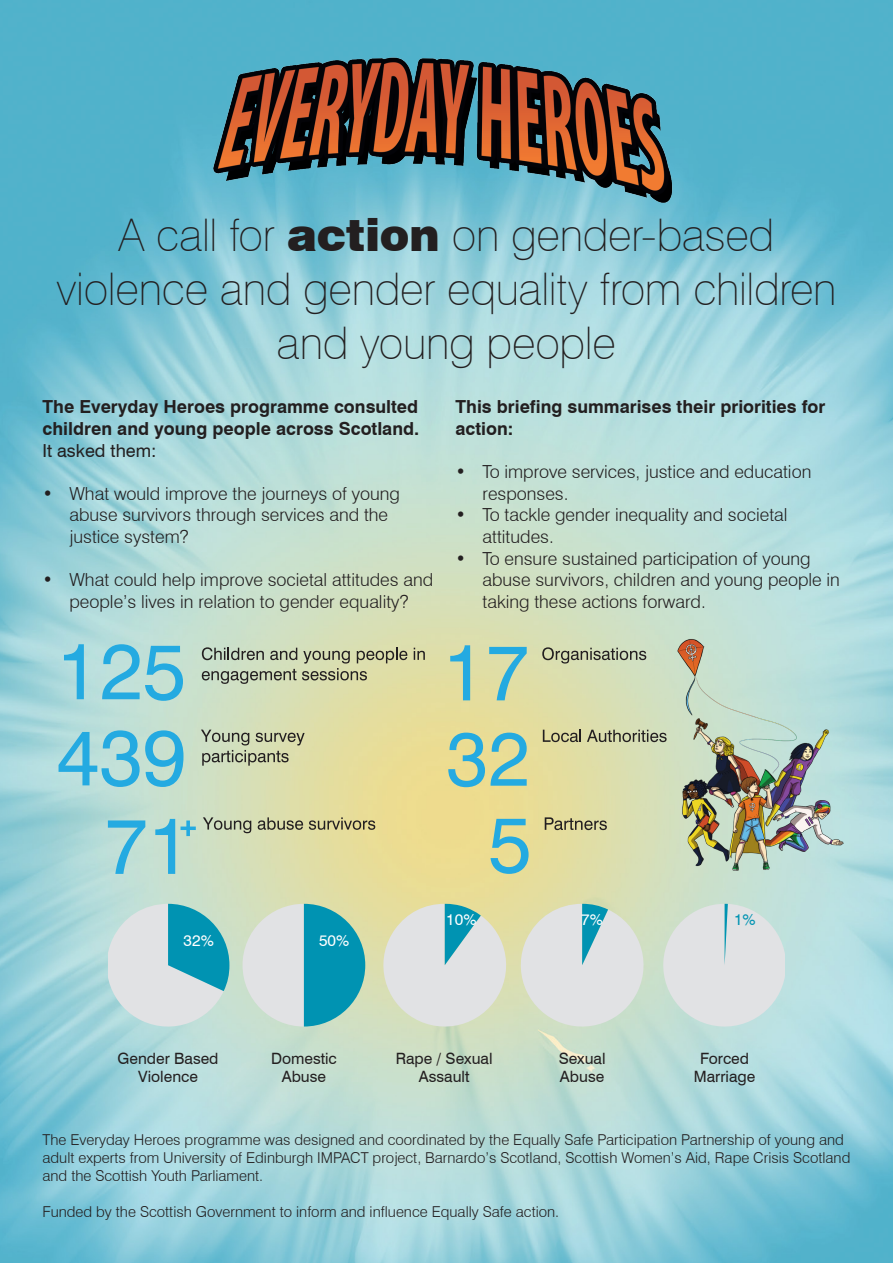
<style>
.page{position:relative;width:893px;height:1263px;background:#fff}
.page>*{position:absolute;margin:0;border:0;box-sizing:border-box;transform-origin:0 0}
.t1{font:100 45px/54px "Swiss 721 BT";letter-spacing:-.01em;color:#231f20;text-align:center}
.t2{font:300 18px/21.6px "Swiss 721 BT";color:#231f20}
.t3{font:700 18px/21.6px "Swiss 721 BT";color:#231f20;text-align:justify}
.t4{font:15.6px/18.8px "Swiss 721 BT";color:#231f20;text-align:center}
.t5{font:15.6px "Swiss 721 BT";color:#fff}
.t6{font:15.6px "Swiss 721 BT";color:#0093b2}
.t7{font:300 15px/18px "Swiss 721 BT";color:#231f20}
.s1{font-weight:900}
.s2{font-weight:400}
</style>
<div class="page">
<img style="left:0;top:0;width:893px;height:1263px">
<img style="left:187px;top:38px;width:508px;height:243px">
<img style="left:670px;top:619px;width:180px;height:255px">
<svg style="left:450px;top:645px;width:20px;height:55px"></svg>
<svg style="left:489px;top:647px;width:38px;height:53px"></svg>
<svg style="left:448px;top:733px;width:37px;height:54px"></svg>
<svg style="left:491px;top:733px;width:36px;height:53px"></svg>
<svg style="left:414px;top:648px;width:11px;height:12px"></svg>
<svg style="left:202px;top:647px;width:205px;height:37px"></svg>
<svg style="left:542px;top:647px;width:104px;height:16px"></svg>
<svg style="left:543px;top:730px;width:38px;height:12px"></svg>
<svg style="left:587px;top:730px;width:80px;height:12px"></svg>
<svg style="left:203px;top:817px;width:48px;height:16px"></svg>
<svg style="left:258px;top:817px;width:45px;height:13px"></svg>
<svg style="left:309px;top:817px;width:66px;height:13px"></svg>
<svg style="left:201px;top:730px;width:104px;height:36px"></svg>
<svg style="left:64px;top:644px;width:20px;height:55px"></svg>
<svg style="left:102px;top:644px;width:81px;height:57px"></svg>
<svg style="left:108px;top:820px;width:37px;height:54px"></svg>
<svg style="left:155px;top:819px;width:20px;height:55px"></svg>
<svg style="left:59px;top:730px;width:124px;height:57px"></svg>
<svg style="left:181px;top:820px;width:15px;height:16px"></svg>
<svg style="left:491px;top:819px;width:38px;height:55px"></svg>
<svg style="left:545px;top:817px;width:62px;height:13px"></svg>
<svg style="left:108px;top:904px;width:121px;height:131px"></svg>
<svg style="left:243px;top:904px;width:122px;height:122px"></svg>
<svg style="left:375px;top:904px;width:277px;height:131px"></svg>
<svg style="left:662px;top:904px;width:122px;height:124px"></svg>
<p class="t1" style="left:56px;top:208px;width:782px">A call for <span class="s1">action</span> on gender-based violence and gender equality from children and young people</p>
<p class="t3" style="left:43px;top:396px;width:378px">The Everyday Heroes programme consulted children and young people across Scotland.<br><span class="s2">It asked them:</span></p>
<p class="t2" style="left:70px;top:482px;width:332px;text-indent:-27px">• What would improve the journeys of young abuse survivors through services and the justice system?</p>
<p class="t2" style="left:43px;top:569px;width:392px;text-align:center">• What could help improve societal attitudes and people’s lives in relation to gender equality?</p>
<p class="t3" style="left:455px;top:396px;width:371px">This briefing summarises their priorities for action:</p>
<p class="t2" style="left:482px;top:461px;width:330px;text-indent:-27px">• To improve services, justice and education responses.</p>
<p class="t2" style="left:482px;top:504px;width:307px;text-indent:-27px">• To tackle gender inequality and societal attitudes.</p>
<p class="t2" style="left:482px;top:547px;width:359px;text-indent:-27px">• To ensure sustained participation of young abuse survivors, children and young people in taking these actions forward.</p>
<p class="t5" style="left:184px;top:931px;width:32px">32%</p>
<p class="t5" style="left:319px;top:931px;width:32px">50%</p>
<p class="t5" style="left:446px;top:910px;width:32px">10%</p>
<p class="t5" style="left:581px;top:910px;width:23px">7%</p>
<p class="t6" style="left:734px;top:910px;width:23px">1%</p>
<p class="t4" style="left:118px;top:1049px;width:102px">Gender Based<br>Violence</p>
<p class="t4" style="left:271px;top:1049px;width:67px">Domestic<br>Abuse</p>
<p class="t4" style="left:396px;top:1049px;width:98px">Rape / Sexual<br>Assault</p>
<p class="t4" style="left:559px;top:1049px;width:48px;text-align:left">Sexual<br>Abuse</p>
<p class="t4" style="left:694px;top:1049px;width:63px">Forced<br>Marriage</p>
<p class="t7" style="left:43px;top:1130px;width:809px">The Everyday Heroes programme was designed and coordinated by the Equally Safe Participation Partnership of young and adult experts from University of Edinburgh IMPACT project, Barnardo’s Scotland, Scottish Women’s Aid, Rape Crisis Scotland and the Scottish Youth Parliament.</p>
<p class="t7" style="left:43px;top:1202px;width:518px">Funded by the Scottish Government to inform and influence Equally Safe action.</p>
</div>
